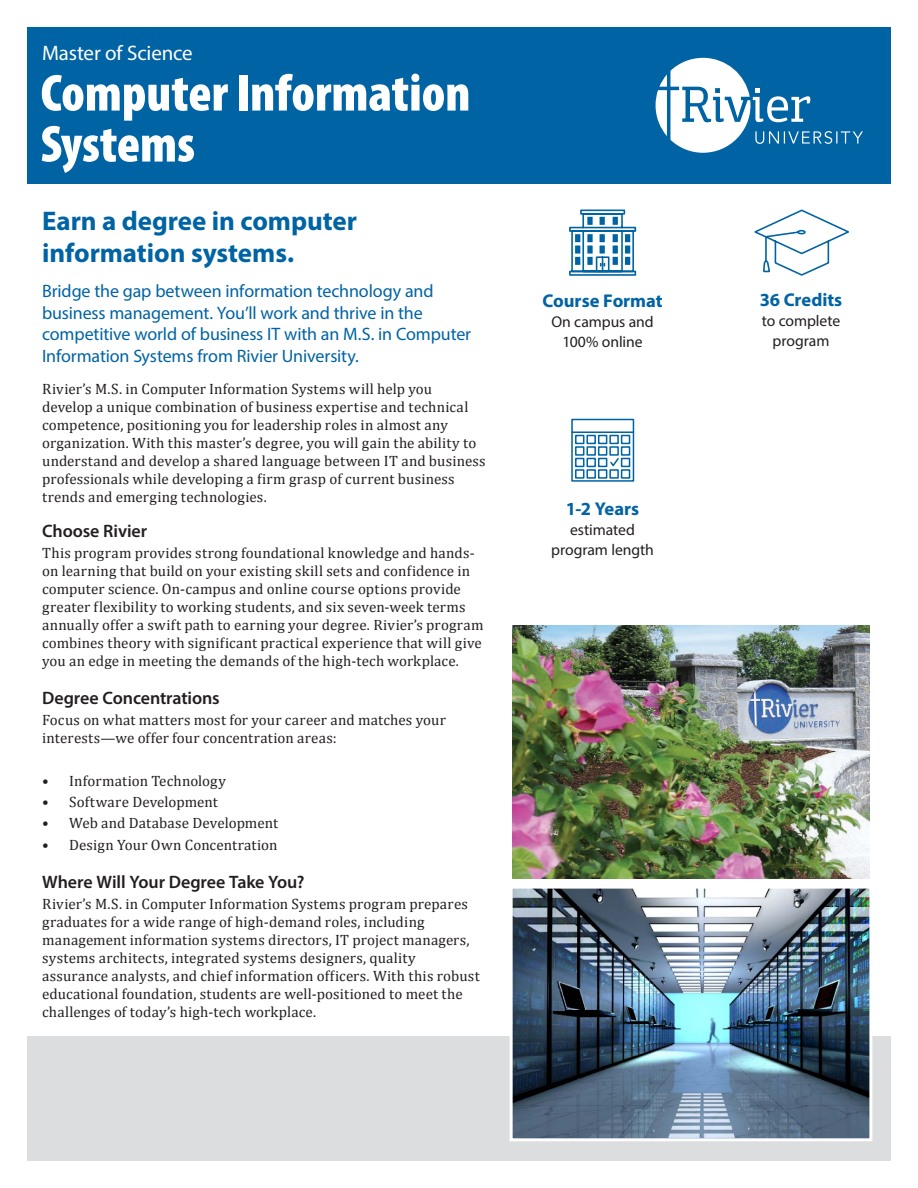
<style>
.page{position:relative;width:918px;height:1188px;background:#fff}
.page>*{position:absolute;margin:0;border:0;box-sizing:border-box;transform-origin:0 0}
.t1{font:900 condensed 52.5px "Myriad Pro";color:#fff}
.t2{font:700 27px/32.4px "Myriad Pro";letter-spacing:-.005em;color:#0063a4}
.t3{font:21px "Myriad Pro";letter-spacing:-.005em;color:#fff}
.t4{font:700 18.6px "Myriad Pro";color:#0063a4}
.t5{font:18px/21.6px "Myriad Pro";letter-spacing:-.005em;color:#0063a4}
.t6{font:600 18px "Myriad Pro";letter-spacing:-.005em;color:#231f20}
.t7{font:15.6px "Myriad Pro";letter-spacing:-.005em;color:#231f20}
.t8{font:15px/18px "Cambria";letter-spacing:.01em;color:#231f20}
</style>
<div class="page">
<svg style="left:571px;top:418px;width:64px;height:64px"></svg>
<div style="left:27px;top:27px;width:864px;height:157px;background:#0063a4"></div>
<svg style="left:656px;top:58px;width:207px;height:95px"></svg>
<svg style="left:754px;top:210px;width:95px;height:66px"></svg>
<div style="left:27px;top:1037px;width:864px;height:124px;background:#dcdddf"></div>
<svg style="left:569px;top:210px;width:68px;height:66px"></svg>
<img style="left:508px;top:888px;width:366px;height:254px">
<img style="left:513px;top:625px;width:357px;height:254px">
<p class="t3" style="left:42px;top:40px;width:152px">Master of Science</p>
<p class="t1" style="left:41px;top:59px;width:431px">Computer Information</p>
<p class="t1" style="left:41px;top:110px;width:156px">Systems</p>
<p class="t2" style="left:42px;top:204px;width:317px">Earn a degree in computer information systems.</p>
<p class="t5" style="left:42px;top:280px;width:431px">Bridge the gap between information technology and business management. You’ll work and thrive in the competitive world of business IT with an M.S. in Computer Information Systems from Rivier University.</p>
<p class="t8" style="left:42px;top:380px;width:445px">Rivier’s M.S. in Computer Information Systems will help you develop a unique combination of business expertise and technical competence, positioning you for leadership roles in almost any organization. With this master’s degree, you will gain the ability to understand and develop a shared language between IT and business professionals while developing a firm grasp of current business trends and emerging technologies.</p>
<p class="t6" style="left:42px;top:519px;width:107px">Choose Rivier</p>
<p class="t8" style="left:42px;top:544px;width:443px">This program provides strong foundational knowledge and hands&shy;on learning that build on your existing skill sets and confidence in computer science. On-campus and online course options provide greater flexibility to working students, and six seven-week terms annually offer a swift path to earning your degree. Rivier’s program combines theory with significant practical experience that will give you an edge in meeting the demands of the high-tech workplace.</p>
<p class="t6" style="left:42px;top:687px;width:179px">Degree Concentrations</p>
<p class="t8" style="left:42px;top:711px;width:405px">Focus on what matters most for your career and matches your interests—we offer four concentration areas:</p>
<p class="t8" style="left:42px;top:772px;width:185px">• Information Technology</p>
<p class="t8" style="left:42px;top:793px;width:177px">• Software Development</p>
<p class="t8" style="left:42px;top:814px;width:238px">• Web and Database Development</p>
<p class="t8" style="left:42px;top:836px;width:237px">• Design Your Own Concentration</p>
<p class="t6" style="left:42px;top:871px;width:264px">Where Will Your Degree Take You?</p>
<p class="t8" style="left:42px;top:895px;width:439px">Rivier’s M.S. in Computer Information Systems program prepares graduates for a wide range of high-demand roles, including management information systems directors, IT project managers, systems architects, integrated systems designers, quality assurance analysts, and chief information officers. With this robust educational foundation, students are well-positioned to meet the challenges of today’s high-tech workplace.</p>
<p class="t4" style="left:543px;top:289px;width:122px">Course Format</p>
<p class="t7" style="left:551px;top:313px;width:104px">On campus and</p>
<p class="t7" style="left:562px;top:332px;width:82px">100% online</p>
<p class="t4" style="left:566px;top:497px;width:75px">1-2 Years</p>
<p class="t7" style="left:570px;top:520px;width:66px">estimated</p>
<p class="t7" style="left:551px;top:540px;width:104px">program length</p>
<p class="t4" style="left:760px;top:288px;width:84px">36 Credits</p>
<p class="t7" style="left:762px;top:311px;width:80px">to complete</p>
<p class="t7" style="left:773px;top:331px;width:58px">program</p>
</div>
